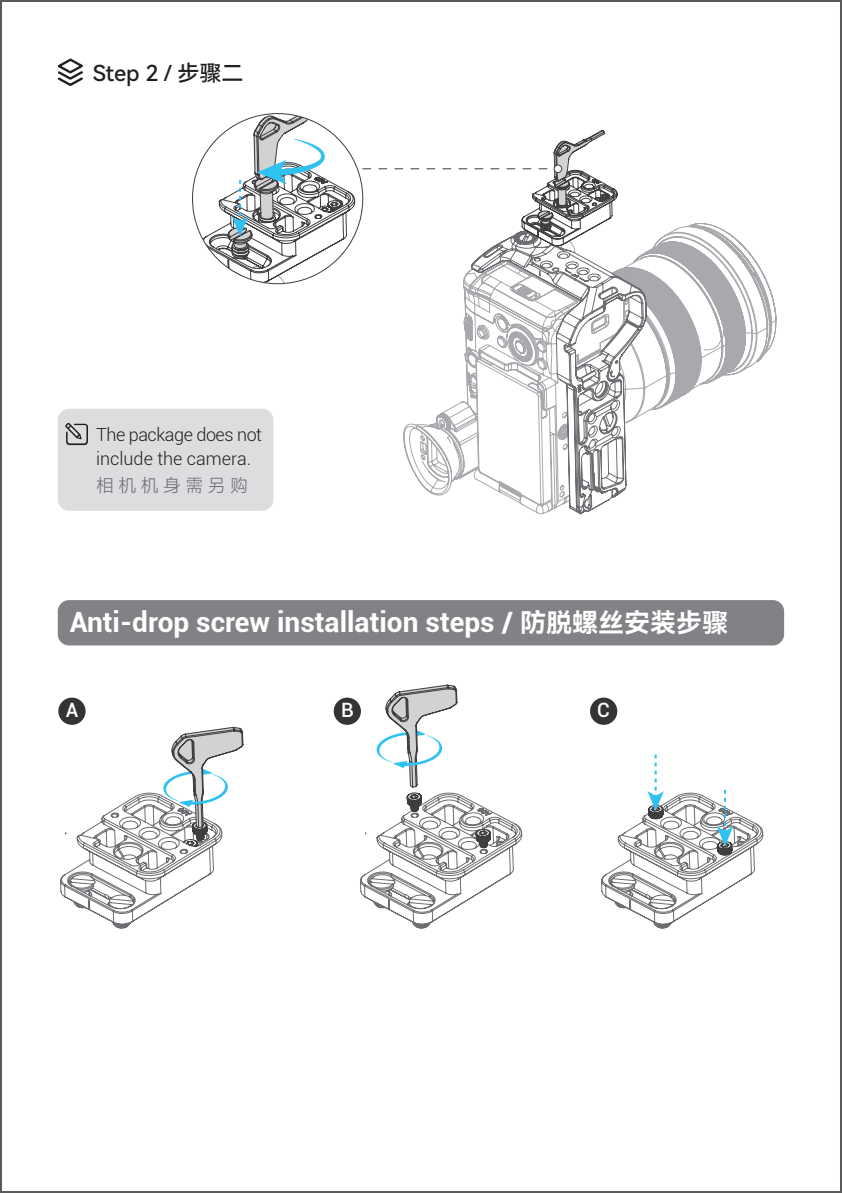
<style>
.page{position:relative;width:842px;height:1193px;background:#fff}
.page>*{position:absolute;margin:0;border:0;box-sizing:border-box;transform-origin:0 0}
.t1{font:700 28px "Roboto";color:#fff}
.t2{font:22px "Harmony OS Sans SC Medium";color:#231f20}
.t3{font:500 19.6px "Roboto";color:#fff}
.t4{font:300 18px/24px "Roboto";letter-spacing:-.015em;color:#231f20}
.t5{font:18px "Harmony OS Sans SC Light";letter-spacing:.24em;color:#6c6d70}
.s1{font-family:"Harmony OS Sans SC Bold";font-weight:400;font-size:26px}
</style>
<div class="page">
<svg style="left:839px;top:0;width:2px;height:1193px"></svg>
<div style="left:58px;top:600px;width:725px;height:45px;background:#808285;border-radius:11px"></div>
<div style="left:58px;top:409px;width:215px;height:102px;background:#dcdddf;border-radius:11px"></div>
<svg style="left:65px;top:423px;width:23px;height:22px"></svg>
<svg style="left:58px;top:58px;width:25px;height:28px"></svg>
<svg style="left:403px;top:223px;width:373px;height:273px"></svg>
<svg style="left:471px;top:227px;width:175px;height:288px"></svg>
<svg style="left:60px;top:726px;width:184px;height:202px"></svg>
<svg style="left:359px;top:684px;width:163px;height:244px"></svg>
<svg style="left:192px;top:114px;width:425px;height:170px"></svg>
<div style="left:589px;top:697px;width:28px;height:28px;background:#333434;border-radius:50%"></div>
<div style="left:333px;top:697px;width:28px;height:28px;background:#333434;border-radius:50%"></div>
<div style="left:58px;top:697px;width:27px;height:28px;background:#333434;border-radius:50%"></div>
<svg style="left:601px;top:754px;width:162px;height:174px"></svg>
<p class="t2" style="left:93px;top:58px;width:152px">Step 2 / 步骤二</p>
<p class="t4" style="left:96px;top:422px;width:167px">The package does not include the camera.</p>
<p class="t5" style="left:96px;top:473px;width:153px">相机机身需另购</p>
<p class="t1" style="left:70px;top:602px;width:659px">Anti-drop screw installation steps / <span class="s1">防脱螺丝安装步骤</span></p>
<p class="t3" style="left:66px;top:696px;width:14px">A</p>
<p class="t3" style="left:341px;top:696px;width:14px">B</p>
<p class="t3" style="left:596px;top:696px;width:14px">C</p>
</div>
